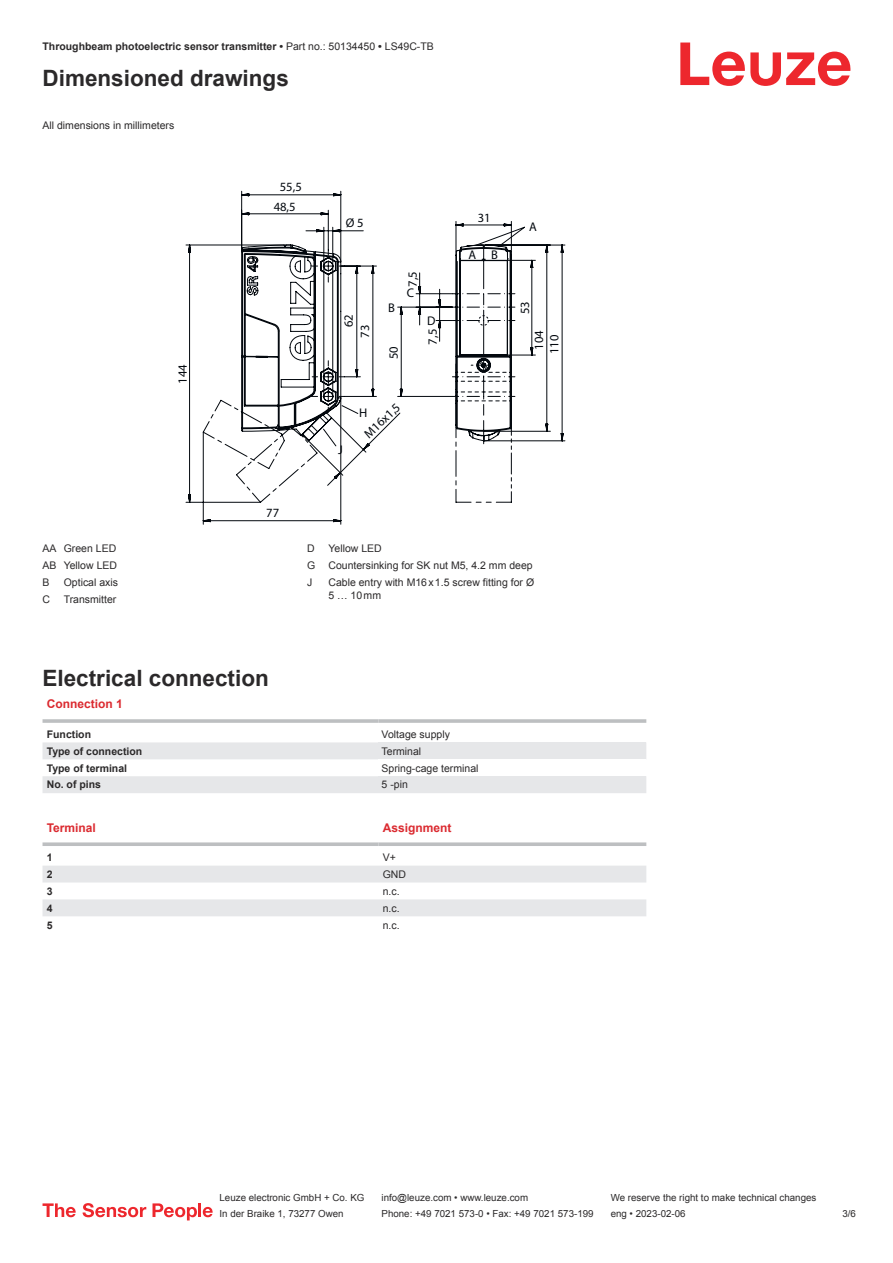
<style>
.page{position:relative;width:893px;height:1263px;background:#fff}
.page>*{position:absolute;margin:0;border:0;box-sizing:border-box;transform-origin:0 0}
.t1{font:700 22.5px "Arial";color:#2b292a}
.t2{font:12.6px/19.8px "Myriad Pro";color:#03080e;text-align:center}
.t3{font:700 12px "Arial";color:#db2a30}
.t4{font:10.5px/17px "Arial";color:#2b292a}
.t5{font:700 10.5px "Arial";color:#2b292a}
.t6{font:9.75px "Arial";color:#2b292a}
.s1{font-weight:400}
</style>
<div class="page">
<svg style="left:680px;top:43px;width:170px;height:43px"></svg>
<svg style="left:43px;top:742px;width:335px;height:51px"></svg>
<hr style="left:43px;top:719px;width:335px;height:4px;background:#bdbfc1">
<hr style="left:378px;top:719px;width:268px;height:4px;background:#c8cacb">
<div style="left:378px;top:742px;width:268px;height:17px;background:#e6e7e9"></div>
<div style="left:378px;top:776px;width:268px;height:17px;background:#e6e7e9"></div>
<svg style="left:43px;top:866px;width:603px;height:50px"></svg>
<svg style="left:43px;top:842px;width:335px;height:4px"></svg>
<svg style="left:378px;top:842px;width:268px;height:4px"></svg>
<svg style="left:43px;top:1203px;width:33px;height:14px"></svg>
<svg style="left:83px;top:1203px;width:63px;height:14px"></svg>
<svg style="left:153px;top:1203px;width:44px;height:17px"></svg>
<hr style="left:198px;top:1203px;width:3px;height:14px;background:#ed272d">
<svg style="left:203px;top:1207px;width:10px;height:10px"></svg>
<svg style="left:186px;top:244px;width:326px;height:280px"></svg>
<svg style="left:308px;top:221px;width:257px;height:265px"></svg>
<svg style="left:241px;top:191px;width:136px;height:256px"></svg>
<p class="t5" style="left:43px;top:43px;width:393px">Throughbeam photoelectric sensor transmitter • <span class="s1">Part no.: 50134450</span> • <span class="s1">LS49C-TB</span></p>
<h1 class="t1" style="left:43px;top:70px;width:248px">Dimensioned drawings</h1>
<p class="t4" style="left:43px;top:117px;width:133px">All dimensions in millimeters</p>
<p class="t2" style="left:173px;top:384px;width:21px;rotate:-90deg">144</p>
<p class="t2" style="left:274px;top:178px;width:30px">55,5<br>48,5</p>
<p class="t2" style="left:266px;top:503px;width:14px">77</p>
<p class="t2" style="left:346px;top:213px;width:19px">Ø 5</p>
<p class="t2" style="left:478px;top:208px;width:14px">31</p>
<p class="t2" style="left:468px;top:245px;width:31px">A B</p>
<p class="t2" style="left:341px;top:338px;width:25px;line-height:16.4px;text-align:left;text-indent:10px;rotate:-90deg">62<br>73</p>
<p class="t2" style="left:388px;top:298px;width:8px">B</p>
<p class="t2" style="left:403px;top:287px;width:17px;rotate:-90deg">7,5</p>
<p class="t2" style="left:407px;top:283px;width:9px">C</p>
<p class="t2" style="left:384px;top:359px;width:14px;rotate:-90deg">50</p>
<p class="t2" style="left:427px;top:311px;width:10px">D</p>
<p class="t2" style="left:423px;top:344px;width:17px;rotate:-90deg">7,5</p>
<p class="t2" style="left:338px;top:440px;width:6px">J</p>
<p class="t2" style="left:360px;top:429px;width:46px;rotate:-44deg">M16x1,5</p>
<p class="t2" style="left:359px;top:404px;width:10px">H</p>
<p class="t2" style="left:529px;top:217px;width:9px">A</p>
<p class="t2" style="left:516px;top:314px;width:14px;rotate:-90deg">53</p>
<p class="t2" style="left:532px;top:354px;width:25px;line-height:15.3px;rotate:-90deg">104<br>110</p>
<p class="t4" style="left:43px;top:541px;width:76px;text-align:justify">AA Green LED AB Yellow LED B</p>
<p class="t4" style="left:64px;top:575px;width:56px">Optical axis</p>
<p class="t4" style="left:43px;top:592px;width:9px">C</p>
<p class="t4" style="left:64px;top:592px;width:54px">Transmitter</p>
<p class="t4" style="left:307px;top:541px;width:227px;text-indent:21px">Yellow LED<br>G Countersinking for SK nut M5, 4.2 mm deep<br>J</p>
<p class="t4" style="left:307px;top:541px;width:9px">D</p>
<p class="t4" style="left:328px;top:577px;width:207px;line-height:12.6px">Cable entry with M16 x 1.5 screw fitting for Ø<br>5 … 10 mm</p>
<h1 class="t1" style="left:43px;top:670px;width:228px">Electrical connection</h1>
<p class="t3" style="left:47px;top:700px;width:78px">Connection 1</p>
<p class="t5" style="left:47px;top:730px;width:46px">Function</p>
<p class="t4" style="left:382px;top:726px;width:70px">Voltage supply</p>
<p class="t5" style="left:47px;top:747px;width:97px">Type of connection</p>
<p class="t4" style="left:382px;top:743px;width:41px">Terminal</p>
<p class="t5" style="left:47px;top:764px;width:82px">Type of terminal</p>
<p class="t4" style="left:382px;top:760px;width:98px">Spring-cage terminal</p>
<p class="t5" style="left:47px;top:781px;width:56px">No. of pins</p>
<p class="t4" style="left:382px;top:777px;width:28px">5 -pin</p>
<p class="t3" style="left:47px;top:823px;width:51px">Terminal</p>
<p class="t3" style="left:383px;top:823px;width:70px">Assignment</p>
<p class="t5" style="left:47px;top:853px;width:7px">1</p>
<p class="t4" style="left:383px;top:850px;width:15px">V+</p>
<p class="t5" style="left:47px;top:870px;width:7px">2</p>
<p class="t4" style="left:383px;top:866px;width:25px">GND</p>
<p class="t5" style="left:47px;top:887px;width:7px">3</p>
<p class="t4" style="left:383px;top:883px;width:18px">n.c.</p>
<p class="t5" style="left:47px;top:904px;width:7px">4</p>
<p class="t4" style="left:383px;top:900px;width:18px">n.c.</p>
<p class="t5" style="left:47px;top:921px;width:7px">5</p>
<p class="t4" style="left:383px;top:917px;width:18px">n.c.</p>
<p class="t6" style="left:220px;top:1194px;width:146px">Leuze electronic GmbH + Co. KG</p>
<p class="t6" style="left:381px;top:1194px;width:148px">info@leuze.com • www.leuze.com</p>
<p class="t6" style="left:611px;top:1194px;width:207px">We reserve the right to make technical changes</p>
<p class="t6" style="left:220px;top:1210px;width:126px">In der Braike 1, 73277 Owen</p>
<p class="t6" style="left:381px;top:1210px;width:214px">Phone: +49 7021 573-0 • Fax: +49 7021 573-199</p>
<p class="t6" style="left:611px;top:1210px;width:76px">eng • 2023-02-06</p>
<p class="t6" style="left:842px;top:1210px;width:15px">3 /6</p>
</div>
